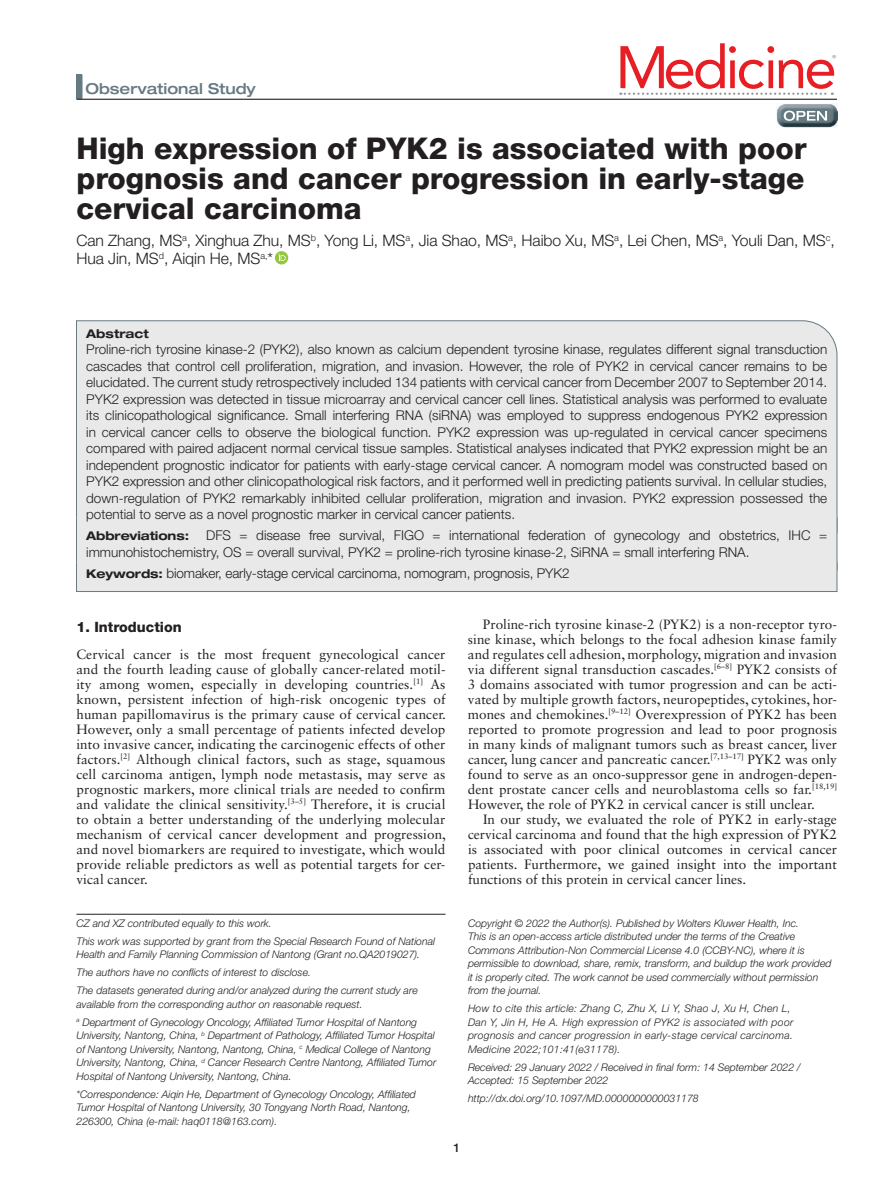
<style>
.page{position:relative;width:891px;height:1188px;background:#fff}
.page>*{position:absolute;margin:0;border:0;box-sizing:border-box;transform-origin:0 0}
.t1{font:59.4px "Avenir";letter-spacing:-.06em;color:#e71e24}
.t2{font:800 30px/30px "Helvetica Neue LT Std";color:#231f20;text-align:justify}
.t3{font:300 15.75px/18px "Helvetica Neue LT Std";letter-spacing:-.005em;color:#231f20}
.t4{font:500 expanded 15px "Helvetica Neue LT Std";color:#667981}
.t5{font:800 14.25px "Helvetica Neue LT Std";color:#231f20}
.t6{font:13.5px/15px "Sabon LT Std";color:#231f20;text-align:justify}
.t7{font:300 13.5px/16.5px "Helvetica Neue LT Std";color:#231f20;text-align:justify}
.t8{font:700 expanded 12px "Helvetica Neue LT Std";letter-spacing:-.01em;color:#231f20}
.t9{font:500 12px "Helvetica Neue LT Std";color:#231f20}
.t10{font:italic 300 10.5px/13.5px "Helvetica Neue LT Std";color:#231f20}
.t11{font:italic 300 10.5px/13.5px "Helvetica Neue LT Std";letter-spacing:.025em;color:#231f20}
.t12{font:500 10.35px "Akzidenz Grotesk BE";color:#909295}
.s1{font-weight:700;font-stretch:expanded;font-size:12px}
</style>
<div class="page">
<div style="left:76px;top:74px;width:6px;height:25px;background:#677981"></div>
<hr style="left:76px;top:99px;width:761px;height:1px;background:#231f20">
<img style="left:776px;top:104px;width:61px;height:24px">
<svg style="left:784px;top:111px;width:43px;height:10px"></svg>
<svg style="left:620px;top:93px;width:213px;height:2px"></svg>
<div style="left:76px;top:320px;width:762px;height:213px;background:#e9e9e9"></div>
<div style="left:76px;top:517px;width:761px;height:54px;background:#e9e9e9"></div>
<div style="left:76px;top:562px;width:761px;height:30px;background:#e9e9e9"></div>
<div style="left:76px;top:562px;width:761px;height:30px;border:1px solid #677981"></div>
<div style="left:275px;top:251px;width:13px;height:13px;background:#93c73e;border-radius:50%"></div>
<svg style="left:278px;top:254px;width:8px;height:7px"></svg>
<hr style="left:76px;top:914px;width:370px;height:1px;background:#231f20">
<p class="t4" style="left:86px;top:80px;width:172px">Observational Study</p>
<h1 class="t1" style="left:615px;top:33px;width:223px">Medicine</h1>
<p class="t12" style="left:832px;top:52px;width:6px">®</p>
<h2 class="t2" style="left:76px;top:134px;width:732px">High expression of PYK2 is associated with poor prognosis and cancer progression in early-stage cervical carcinoma</h2>
<p class="t3" style="left:76px;top:231px;width:760px">Can Zhang, MS<sup>a</sup>, Xinghua Zhu, MS<sup>b</sup>, Yong Li, MS<sup>a</sup>, Jia Shao, MS<sup>a</sup>, Haibo Xu, MS<sup>a</sup>, Lei Chen, MS<sup>a</sup>, Youli Dan, MS<sup>c</sup>,<br>Hua Jin, MS<sup>d</sup>, Aiqin He, MS<sup>a,</sup>*</p>
<p class="t8" style="left:86px;top:326px;width:64px">Abstract</p>
<p class="t7" style="left:86px;top:341px;width:743px">Proline-rich tyrosine kinase-2 (PYK2), also known as calcium dependent tyrosine kinase, regulates different signal transduction cascades that control cell proliferation, migration, and invasion. However, the role of PYK2 in cervical cancer remains to be elucidated. The current study retrospectively included 134 patients with cervical cancer from December 2007 to September 2014.<br>PYK2 expression was detected in tissue microarray and cervical cancer cell lines. Statistical analysis was performed to evaluate its clinicopathological significance. Small interfering RNA (siRNA) was employed to suppress endogenous PYK2 expression in cervical cancer cells to observe the biological function. PYK2 expression was up-regulated in cervical cancer specimens compared with paired adjacent normal cervical tissue samples. Statistical analyses indicated that PYK2 expression might be an independent prognostic indicator for patients with early-stage cervical cancer. A nomogram model was constructed based on PYK2 expression and other clinicopathological risk factors, and it performed well in predicting patients survival. In cellular studies, down-regulation of PYK2 remarkably inhibited cellular proliferation, migration and invasion. PYK2 expression possessed the potential to serve as a novel prognostic marker in cervical cancer patients.</p>
<p class="t8" style="left:86px;top:529px;width:104px">Abbreviations:</p>
<p class="t7" style="left:86px;top:527px;width:742px;text-indent:120px">DFS = disease free survival, FIGO = international federation of gynecology and obstetrics, IHC = immunohistochemistry, OS = overall survival, PYK2 = proline-rich tyrosine kinase-2, SiRNA = small interfering RNA.</p>
<p class="t7" style="left:86px;top:565px;width:485px"><span class="s1">Keywords:</span> biomaker, early-stage cervical carcinoma, nomogram, prognosis, PYK2</p>
<p class="t5" style="left:76px;top:618px;width:107px">1. Introduction</p>
<p class="t6" style="left:76px;top:647px;width:371px">Cervical cancer is the most frequent gynecological cancer and the fourth leading cause of globally cancer-related motil&shy;ity among women, especially in developing countries.<sup>[1]</sup> As known, persistent infection of high-risk oncogenic types of human papillomavirus is the primary cause of cervical cancer.<br>However, only a small percentage of patients infected develop into invasive cancer, indicating the carcinogenic effects of other factors.<sup>[2]</sup> Although clinical factors, such as stage, squamous cell carcinoma antigen, lymph node metastasis, may serve as prognostic markers, more clinical trials are needed to confirm and validate the clinical sensitivity.<sup>[3–5]</sup> Therefore, it is crucial to obtain a better understanding of the underlying molecular mechanism of cervical cancer development and progression, and novel biomarkers are required to investigate, which would provide reliable predictors as well as potential targets for cer&shy;vical cancer.</p>
<p class="t6" style="left:468px;top:617px;width:371px;text-indent:15px">Proline-rich tyrosine kinase-2 (PYK2) is a non-receptor tyro&shy;sine kinase, which belongs to the focal adhesion kinase family and regulates cell adhesion, morphology, migration and invasion via different signal transduction cascades.<sup>[6–8]</sup> PYK2 consists of 3 domains associated with tumor progression and can be acti&shy;vated by multiple growth factors, neuropeptides, cytokines, hor&shy;mones and chemokines.<sup>[9–12]</sup> Overexpression of PYK2 has been reported to promote progression and lead to poor prognosis in many kinds of malignant tumors such as breast cancer, liver cancer, lung cancer and pancreatic cancer.<sup>[7,13–17]</sup> PYK2 was only found to serve as an onco-suppressor gene in androgen-depen&shy;dent prostate cancer cells and neuroblastoma cells so far.<sup>[18,19] </sup>However, the role of PYK2 in cervical cancer is still unclear.</p>
<p class="t6" style="left:468px;top:812px;width:371px;text-indent:15px">In our study, we evaluated the role of PYK2 in early-stage cervical carcinoma and found that the high expression of PYK2 is associated with poor clinical outcomes in cervical cancer patients. Furthermore, we gained insight into the important functions of this protein in cervical cancer lines.</p>
<p class="t10" style="left:76px;top:914px;width:360px;line-height:18px">CZ and XZ contributed equally to this work.<br>This work was supported by grant from the Special Research Found of National</p>
<p class="t10" style="left:76px;top:945px;width:345px;line-height:18px">Health and Family Planning Commission of Nantong (Grant no.QA2019027).<br>The authors have no conflicts of interest to disclose.<br>The datasets generated during and/or analyzed during the current study are</p>
<p class="t10" style="left:76px;top:995px;width:342px;line-height:18px">available from the corresponding author on reasonable request.<br><sup>a</sup> Department of Gynecology Oncology, Affiliated Tumor Hospital of Nantong</p>
<p class="t10" style="left:76px;top:1029px;width:361px">University, Nantong, China, <sup>b</sup> Department of Pathology, Affiliated Tumor Hospital of Nantong University, Nantong, Nantong, China, <sup>c</sup> Medical College of Nantong University, Nantong, China, <sup>d</sup> Cancer Research Centre Nantong, Affiliated Tumor Hospital of Nantong University, Nantong, China.</p>
<p class="t10" style="left:77px;top:1087px;width:341px">*Correspondence: Aiqin He, Department of Gynecology Oncology, Affiliated<br>Tumor Hospital of Nantong University, 30 Tongyang North Road, Nantong,<br>226300, China (e-mail: haq0118@163.com).</p>
<p class="t10" style="left:468px;top:916px;width:365px">Copyright © 2022 the Author(s). Published by Wolters Kluwer Health, Inc.<br>This is an open-access article distributed under the terms of the Creative Commons Attribution-Non Commercial License 4.0 (CCBY-NC), where it is permissible to download, share, remix, transform, and buildup the work provided it is properly cited. The work cannot be used commercially without permission from the journal.</p>
<p class="t11" style="left:468px;top:1002px;width:327px">How to cite this article: Zhang C, Zhu X, Li Y, Shao J, Xu H, Chen L, Dan Y, Jin H, He A. High expression of PYK2 is associated with poor prognosis and cancer progression in early-stage cervical carcinoma.<br>Medicine 2022;101:41(e31178).</p>
<p class="t10" style="left:468px;top:1060px;width:334px">Received: 29 January 2022 / Received in final form: 14 September 2022 /<br>Accepted: 15 September 2022</p>
<p class="t10" style="left:468px;top:1092px;width:232px">http://dx.doi.org/10.1097/MD.0000000000031178</p>
<p class="t9" style="left:453px;top:1140px;width:8px">1</p>
</div>
